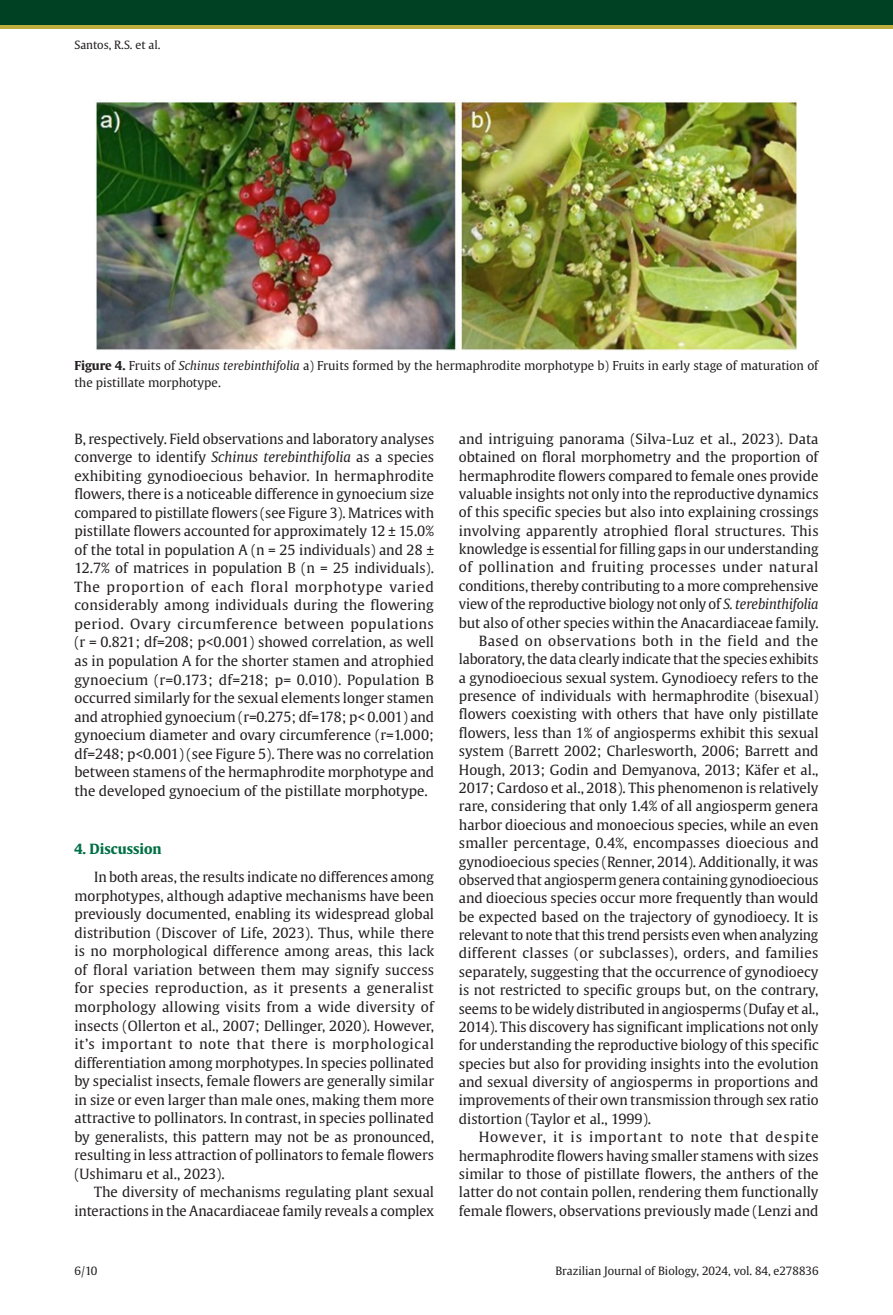
<style>
.page{position:relative;width:893px;height:1315px;background:#fff}
.page>*{position:absolute;margin:0;border:0;box-sizing:border-box;transform-origin:0 0}
.Paragraph{font:14px/18.4px "Gulliver";color:#231f20;text-align:justify}
.Heading1{font:700 14px "Gulliver";color:#006f45}
.FigureCaption{font:12.25px/16.6px "Gulliver";color:#231f20}
.t1{font:11.38px "Gulliver";color:#231f20}
.s1{font-weight:700}
.s2{font-style:italic}
</style>
<div class="page">
<div style="left:0;top:12px;width:893px;height:17px;background:#bfad40"></div>
<div style="left:0;top:0;width:893px;height:25px;background:#004023"></div>
<img style="left:94px;top:99px;width:704px;height:252px">
<p class="t1" style="left:74px;top:37px;width:88px">Santos, R.S. et al.</p>
<p class="FigureCaption" style="left:74px;top:358px;width:745px"><span class="s1">Figure 4.</span> Fruits of <span class="s2">Schinus terebinthifolia</span> a) Fruits formed by the hermaphrodite morphotype b) Fruits in early stage of maturation of the pistillate morphotype.</p>
<p class="Paragraph" style="left:74px;top:429px;width:361px">B, respectively. Field observations and laboratory analyses converge to identify <span class="s2">Schinus terebinthifolia</span> as a species exhibiting gynodioecious behavior. In hermaphrodite flowers, there is a noticeable difference in gynoecium size compared to pistillate flowers (see Figure 3). Matrices with pistillate flowers accounted for approximately 12 ± 15.0% of the total in population A (n = 25 individuals) and 28 ± 12.7% of matrices in population B (n = 25 individuals).<br>The proportion of each floral morphotype varied considerably among individuals during the flowering period. Ovary circumference between populations (r = 0.821; df=208; p&lt;0.001) showed correlation, as well as in population A for the shorter stamen and atrophied gynoecium (r=0.173; df=218; p= 0.010). Population B occurred similarly for the sexual elements longer stamen and atrophied gynoecium (r=0.275; df=178; p&lt; 0.001) and gynoecium diameter and ovary circumference (r=1.000; df=248; p&lt;0.001) (see Figure 5). There was no correlation between stamens of the hermaphrodite morphotype and the developed gynoecium of the pistillate morphotype.</p>
<p class="Heading1" style="left:74px;top:839px;width:89px">4. Discussion</p>
<p class="Paragraph" style="left:74px;top:868px;width:361px;text-indent:20px">In both areas, the results indicate no differences among morphotypes, although adaptive mechanisms have been previously documented, enabling its widespread global distribution (Discover of Life, 2023). Thus, while there is no morphological difference among areas, this lack of floral variation between them may signify success for species reproduction, as it presents a generalist morphology allowing visits from a wide diversity of insects (Ollerton et al., 2007; Dellinger, 2020). However, it’s important to note that there is morphological differentiation among morphotypes. In species pollinated by specialist insects, female flowers are generally similar in size or even larger than male ones, making them more attractive to pollinators. In contrast, in species pollinated by generalists, this pattern may not be as pronounced, resulting in less attraction of pollinators to female flowers (Ushimaru et al., 2023).</p>
<p class="Paragraph" style="left:74px;top:1182px;width:361px;text-align:right">The diversity of mechanisms regulating plant sexual interactions in the Anacardiaceae family reveals a complex</p>
<p class="Paragraph" style="left:459px;top:429px;width:361px">and intriguing panorama (Silva-Luz et al., 2023). Data obtained on floral morphometry and the proportion of hermaphrodite flowers compared to female ones provide valuable insights not only into the reproductive dynamics of this specific species but also into explaining crossings involving apparently atrophied floral structures. This knowledge is essential for filling gaps in our understanding of pollination and fruiting processes under natural conditions, thereby contributing to a more comprehensive view of the reproductive biology not only of <span class="s2">S. terebinthifolia </span>but also of other species within the Anacardiaceae family.</p>
<p class="Paragraph" style="left:459px;top:631px;width:361px;text-indent:20px">Based on observations both in the field and the laboratory, the data clearly indicate that the species exhibits a gynodioecious sexual system. Gynodioecy refers to the presence of individuals with hermaphrodite (bisexual) flowers coexisting with others that have only pistillate flowers, less than 1% of angiosperms exhibit this sexual system (Barrett 2002; Charlesworth, 2006; Barrett and Hough, 2013; Godin and Demyanova, 2013; Käfer et al., 2017; Cardoso et al., 2018). This phenomenon is relatively rare, considering that only 1.4% of all angiosperm genera harbor dioecious and monoecious species, while an even smaller percentage, 0.4%, encompasses dioecious and gynodioecious species (Renner, 2014). Additionally, it was observed that angiosperm genera containing gynodioecious and dioecious species occur more frequently than would be expected based on the trajectory of gynodioecy. It is relevant to note that this trend persists even when analyzing different classes (or subclasses), orders, and families separately, suggesting that the occurrence of gynodioecy is not restricted to specific groups but, on the contrary, seems to be widely distributed in angiosperms (Dufay et al., 2014). This discovery has significant implications not only for understanding the reproductive biology of this specific species but also for providing insights into the evolution and sexual diversity of angiosperms in proportions and improvements of their own transmission through sex ratio distortion (Taylor et al., 1999).</p>
<p class="Paragraph" style="left:459px;top:1128px;width:361px;text-indent:20px">However, it is important to note that despite hermaphrodite flowers having smaller stamens with sizes similar to those of pistillate flowers, the anthers of the latter do not contain pollen, rendering them functionally female flowers, observations previously made (Lenzi and</p>
<p class="t1" style="left:74px;top:1264px;width:24px">6/10</p>
<p class="t1" style="left:555px;top:1264px;width:265px">Brazilian Journal of Biology, 2024, vol. 84, e278836</p>
</div>
